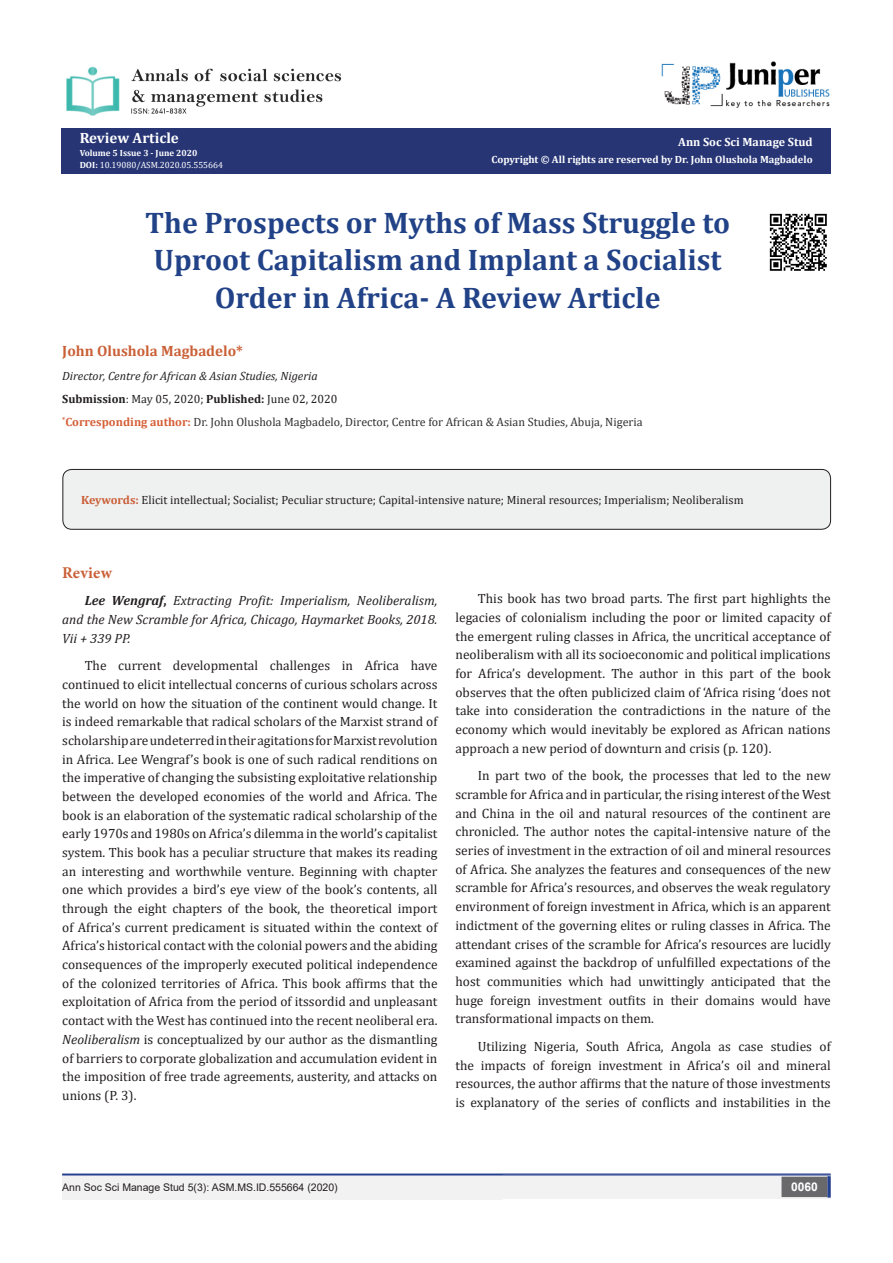
<style>
.page{position:relative;width:893px;height:1263px;background:#fff}
.page>*{position:absolute;margin:0;border:0;box-sizing:border-box;transform-origin:0 0}
.t1{font:700 29.85px/37.3px "Cambria";color:#214287;text-align:center}
.t2{font:700 16.5px "Minion Pro";letter-spacing:.01em;color:#ca5f37}
.t3{font:700 15px "Cambria";color:#ca6036}
.t4{font:700 15px "Cambria";color:#fff}
.t5{font:13.5px/18.8px "Cambria";color:#231f20;text-align:justify}
.t6{font:italic 13.5px/18.8px "Cambria";color:#231f20;text-align:justify}
.t7{font:12px "Cambria";color:#231f20}
.t8{font:12px "Cambria";color:#323031}
.t9{font:italic 12px "Cambria";color:#231f20}
.t10{font:700 12px "Cambria";color:#fff}
.t11{font:700 12px "Arial";color:#fff}
.t12{font:700 10.5px "Cambria";color:#fff}
.t13{font:10.5px "Arial";color:#231f20}
.t14{font:9px "Cambria";color:#fff}
.t15{font:700 9px "Cambria";color:#fff}
.s1{font-weight:700}
.s2{font-weight:700;color:#d55f37}
.s3{font-weight:700;color:#ca5f37}
.s4{font-weight:700;font-style:normal}
.s5{font-style:italic}
</style>
<div class="page">
<div style="left:62px;top:1175px;width:441px;height:24px;background:#f2f2f3"></div>
<div style="left:503px;top:1173px;width:328px;height:26px;background:#f2f2f3"></div>
<div style="left:782px;top:1177px;width:45px;height:19px;background:#69686b"></div>
<div style="left:781px;top:1177px;width:46px;height:20px;border:2px solid #69686b"></div>
<svg style="left:827px;top:1176px;width:4px;height:21px"></svg>
<div style="left:62px;top:129px;width:768px;height:45px;background:#273575"></div>
<div style="left:472px;top:129px;width:359px;height:45px;background:#273575"></div>
<hr style="left:62px;top:1173px;width:769px;height:2px;background:#25408f">
<img style="left:661px;top:61px;width:169px;height:47px">
<img style="left:66px;top:67px;width:275px;height:49px">
<div style="left:63px;top:469px;width:768px;height:60px;background:#eff0f0;border-radius:9px"></div>
<div style="left:62px;top:469px;width:769px;height:61px;border:1px solid #231f20;border-radius:9px"></div>
<img style="left:769px;top:213px;width:58px;height:58px">
<p class="t4" style="left:80px;top:128px;width:101px">Review Article</p>
<p class="t15" style="left:80px;top:146px;width:119px">Volume 5 Issue 3 - June 2020</p>
<p class="t14" style="left:80px;top:160px;width:145px"><span class="s1">DOI:</span> 10.19080/ASM.2020.05.555664</p>
<p class="t10" style="left:678px;top:134px;width:136px">Ann Soc Sci Manage Stud</p>
<p class="t12" style="left:491px;top:152px;width:323px">Copyright © All rights are reserved by Dr. John Olushola Magbadelo</p>
<p class="t1" style="left:145px;top:203px;width:586px">The Prospects or Myths of Mass Struggle to<br>Uproot Capitalism and Implant a Socialist<br>Order in Africa- A Review Article</p>
<p class="t3" style="left:62px;top:341px;width:182px">John Olushola Magbadelo*</p>
<p class="t9" style="left:62px;top:367px;width:257px">Director, Centre for African &amp; Asian Studies, Nigeria</p>
<p class="t7" style="left:62px;top:392px;width:277px"><span class="s1">Submission</span>: May 05, 2020; <span class="s1">Published:</span> June 02, 2020</p>
<p class="t8" style="left:62px;top:415px;width:582px"><sup>*</sup><span class="s2">Corresponding author:</span> Dr. John Olushola Magbadelo, Director, Centre for African &amp; Asian Studies, Abuja, Nigeria</p>
<p class="t7" style="left:81px;top:493px;width:664px"><span class="s3">Keywords:</span> Elicit intellectual; Socialist; Peculiar structure; Capital-intensive nature; Mineral resources; Imperialism; Neoliberalism</p>
<p class="t2" style="left:62px;top:561px;width:51px">Review</p>
<p class="t6" style="left:62px;top:591px;width:377px;text-indent:22px"><span class="s1">Lee Wengraf</span><span class="s4">,</span> Extracting Profit: Imperialism, Neoliberalism, and the New Scramble for Africa, Chicago, Haymarket Books, 2018.<br>Vii + 339 PP.</p>
<p class="t5" style="left:62px;top:656px;width:377px;text-indent:22px">The current developmental challenges in Africa have continued to elicit intellectual concerns of curious scholars across the world on how the situation of the continent would change. It is indeed remarkable that radical scholars of the Marxist strand of scholarship are undeterred in their agitations for Marxist revolution in Africa. Lee Wengraf’s book is one of such radical renditions on the imperative of changing the subsisting exploitative relationship between the developed economies of the world and Africa. The book is an elaboration of the systematic radical scholarship of the early 1970s and 1980s on Africa’s dilemma in the world’s capitalist system. This book has a peculiar structure that makes its reading an interesting and worthwhile venture. Beginning with chapter one which provides a bird’s eye view of the book’s contents, all through the eight chapters of the book, the theoretical import of Africa’s current predicament is situated within the context of Africa’s historical contact with the colonial powers and the abiding consequences of the improperly executed political independence of the colonized territories of Africa. This book affirms that the exploitation of Africa from the period of itssordid and unpleasant contact with the West has continued into the recent neoliberal era.<br><span class="s5">Neoliberalism</span> is conceptualized by our author as the dismantling of barriers to corporate globalization and accumulation evident in the imposition of free trade agreements, austerity, and attacks on unions (P. 3).</p>
<p class="t5" style="left:455px;top:589px;width:377px;text-indent:22px">This book has two broad parts. The first part highlights the legacies of colonialism including the poor or limited capacity of the emergent ruling classes in Africa, the uncritical acceptance of neoliberalism with all its socioeconomic and political implications for Africa’s development. The author in this part of the book observes that the often publicized claim of ‘Africa rising ‘does not take into consideration the contradictions in the nature of the economy which would inevitably be explored as African nations approach a new period of downturn and crisis (p. 120).</p>
<p class="t5" style="left:455px;top:766px;width:377px;text-indent:22px">In part two of the book, the processes that led to the new scramble for Africa and in particular, the rising interest of the West and China in the oil and natural resources of the continent are chronicled. The author notes the capital-intensive nature of the series of investment in the extraction of oil and mineral resources of Africa. She analyzes the features and consequences of the new scramble for Africa’s resources, and observes the weak regulatory environment of foreign investment in Africa, which is an apparent indictment of the governing elites or ruling classes in Africa. The attendant crises of the scramble for Africa’s resources are lucidly examined against the backdrop of unfulfilled expectations of the host communities which had unwittingly anticipated that the huge foreign investment outfits in their domains would have transformational impacts on them.</p>
<p class="t5" style="left:455px;top:1037px;width:377px;text-indent:22px">Utilizing Nigeria, South Africa, Angola as case studies of the impacts of foreign investment in Africa’s oil and mineral resources, the author affirms that the nature of those investments is explanatory of the series of conflicts and instabilities in the</p>
<p class="t13" style="left:62px;top:1180px;width:277px">Ann Soc Sci Manage Stud 5(3): ASM.MS.ID.555664 (2020)</p>
<p class="t11" style="left:791px;top:1178px;width:28px">0060</p>
</div>
